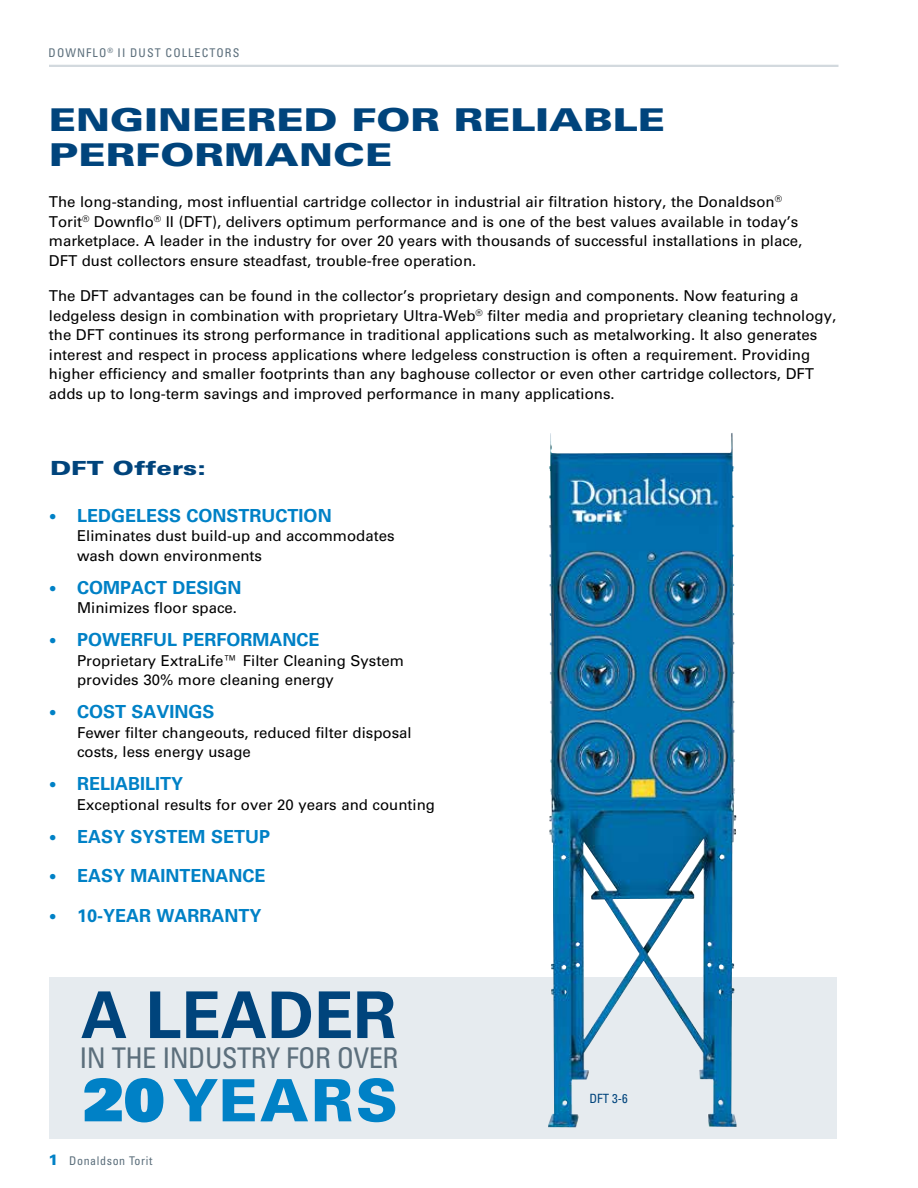
<style>
.page{position:relative;width:918px;height:1188px;background:#fff}
.page>*{position:absolute;margin:0;border:0;box-sizing:border-box;transform-origin:0 0}
.t1{font:700 64.5px "Univers LT Std";color:#00447c}
.t2{font:900 58.5px "Univers LT Std";letter-spacing:.04em;color:#0081c6}
.t3{font:900 31.5px/34.5px "Univers LT Std";color:#00447c;scale:1.3 1}
.t4{font:condensed 28.5px "Univers LT Std";letter-spacing:-.02em;color:#5c6f7c}
.t5{font:900 19.5px "Univers LT Std";color:#00447c;scale:1.3 1}
.t6{font:700 18px "Univers LT Std";color:#0081c6}
.t7{font:15px/19.5px "Univers LT Std";color:#000}
.t8{font:condensed 12.75px "Univers LT Std";color:#00447c}
.t9{font:condensed 12px "Univers LT Std";letter-spacing:.09em;color:#5c6f7c}
.s1{font-weight:400;font-size:15px}
.s2{font-family:"Univers LT Std X Black";font-weight:400}
.s3{font-weight:900;font-stretch:normal;font-size:15px;color:#0081c6}
</style>
<div class="page">
<div style="left:49px;top:977px;width:788px;height:162px;background:#e6ebef"></div>
<img style="left:548px;top:433px;width:189px;height:694px">
<hr style="left:49px;top:65px;width:790px;height:2px;background:#d2d9de">
<p class="t9" style="left:49px;top:45px;width:192px">D OWNFLO<sup>®</sup> II D UST COLLECTORS</p>
<h3 class="t3" style="left:49px;top:102px;width:476px">ENGINEERED FOR RELIABLE<br>PERFORMANCE</h3>
<p class="t7" style="left:49px;top:192px;width:755px">The long-standing, most influential cartridge collector in industrial air filtration history, the Donaldson<sup>® </sup>Torit<sup>®</sup> Downflo<sup>®</sup> II (DFT), delivers optimum performance and is one of the best values available in today’s marketplace. A leader in the industry for over 20 years with thousands of successful installations in place, DFT dust collectors ensure steadfast, trouble-free operation.</p>
<p class="t7" style="left:49px;top:286px;width:789px">The DFT advantages can be found in the collector’s proprietary design and components. Now featuring a ledgeless design in combination with proprietary Ultra-Web<sup>®</sup> filter media and proprietary cleaning technology, the DFT continues its strong performance in traditional applications such as metalworking. It also generates interest and respect in process applications where ledgeless construction is often a requirement. Providing higher efficiency and smaller footprints than any baghouse collector or even other cartridge collectors, DFT adds up to long-term savings and improved performance in many applications.</p>
<h3 class="t5" style="left:50px;top:456px;width:121px">DFT OFFERS:</h3>
<p class="t6" style="left:50px;top:505px;width:283px"><span class="s1">•</span> LEDGELESS CONSTRUCTION</p>
<p class="t7" style="left:77px;top:526px;width:319px">Eliminates dust build-up and accommodates wash down environments</p>
<p class="t6" style="left:50px;top:577px;width:193px"><span class="s1">•</span> COMPACT DESIGN</p>
<p class="t7" style="left:77px;top:598px;width:162px">Minimizes floor space.</p>
<p class="t6" style="left:50px;top:629px;width:271px"><span class="s1">•</span> POWERFUL PERFORMANCE</p>
<p class="t7" style="left:77px;top:651px;width:328px">Proprietary ExtraLife™ Filter Cleaning System provides 30% more cleaning energy</p>
<p class="t6" style="left:50px;top:701px;width:166px"><span class="s1">•</span> COST SAVINGS</p>
<p class="t7" style="left:77px;top:723px;width:336px">Fewer filter changeouts, reduced filter disposal costs, less energy usage</p>
<p class="t6" style="left:50px;top:773px;width:135px"><span class="s1">•</span> RELIABILITY</p>
<p class="t7" style="left:77px;top:795px;width:360px">Exceptional results for over 20 years and counting</p>
<p class="t6" style="left:50px;top:826px;width:222px"><span class="s1">•</span> EASY SYSTEM SETUP</p>
<p class="t6" style="left:50px;top:865px;width:217px"><span class="s1">•</span> EASY MAINTENANCE</p>
<p class="t6" style="left:50px;top:905px;width:213px"><span class="s1">•</span> 10-YEAR WARRANTY</p>
<h1 class="t1" style="left:81px;top:978px;width:317px">A LEADER</h1>
<h3 class="t4" style="left:80px;top:1040px;width:320px">IN THE IND USTRY FOR OVER</h3>
<h2 class="t2" style="left:82px;top:1064px;width:317px"><span class="s2">20</span> YEARS</h2>
<p class="t9" style="left:49px;top:1153px;width:105px"><span class="s3">1</span> DONALDSON TORIT</p>
<p class="t8" style="left:589px;top:1090px;width:40px">DFT 3-6</p>
</div>
